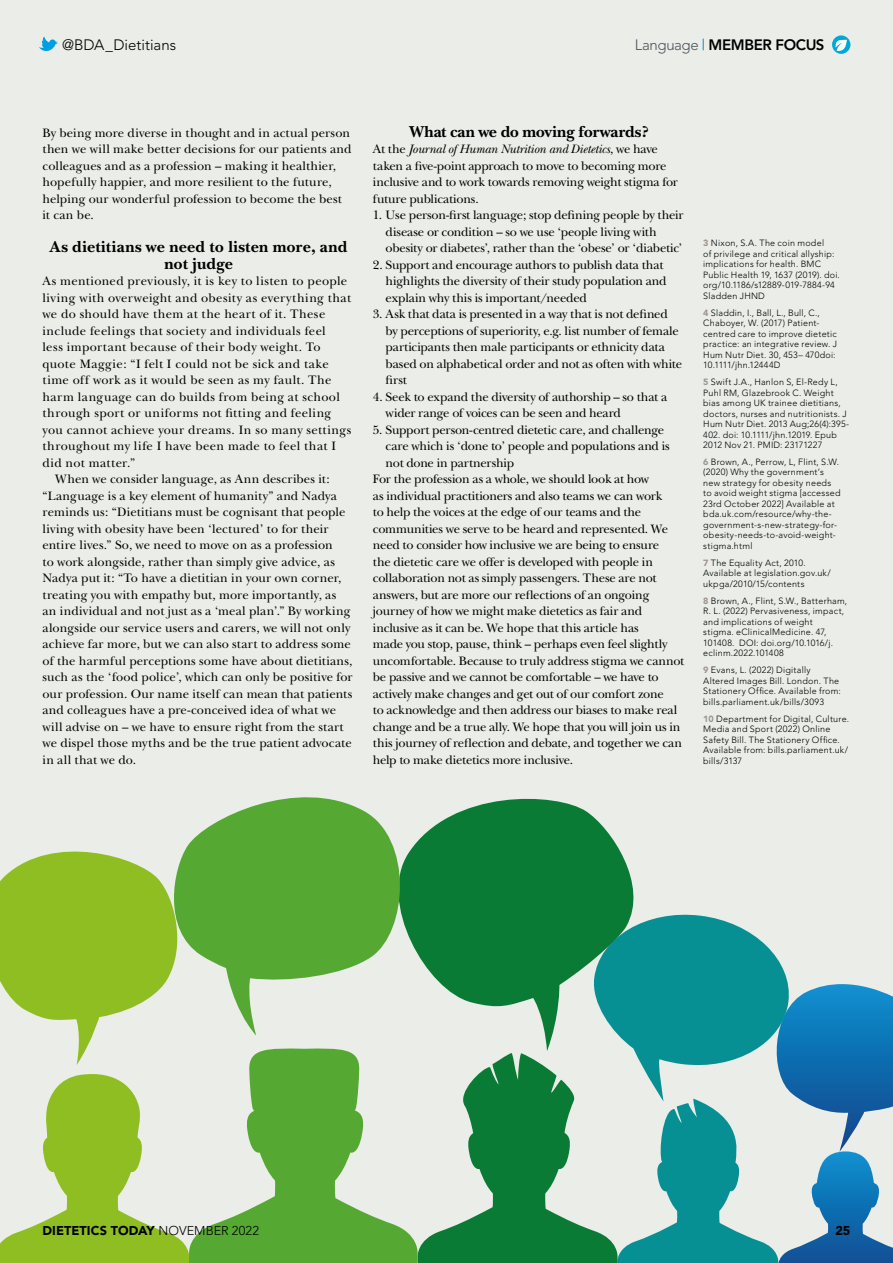
<style>
.page{position:relative;width:893px;height:1263px;background:#eaede8}
.page>*{position:absolute;margin:0;border:0;box-sizing:border-box;transform-origin:0 0}
.t1{font:700 16.5px/16.5px "New Baskerville";letter-spacing:.005em;color:#000;text-align:center}
.t2{font:800 15px "Avenir";letter-spacing:-.025em;color:#000}
.t3{font:300 15px "Avenir";color:#000}
.t4{font:12.75px/16.5px "New Baskerville";color:#000}
.t5{font:12.75px/16.5px "New Baskerville";letter-spacing:-.02em;color:#000}
.t6{font:12.75px "New Baskerville";letter-spacing:.03em;color:#000}
.t7{font:12.75px "New Baskerville";letter-spacing:.025em;color:#000}
.t8{font:12.75px "New Baskerville";letter-spacing:.035em;color:#000}
.t9{font:12.75px "New Baskerville";letter-spacing:.02em;color:#000}
.t10{font:12.75px "New Baskerville";letter-spacing:-.025em;color:#000}
.t11{font:900 12.75px "Avenir";letter-spacing:.005em;color:#000}
.t12{font:300 9px/10.5px "Avenir";letter-spacing:.025em;color:#000}
.s1{font-weight:300;color:#50535a}
.s2{font-weight:500;color:#00a8d7}
.s3{font-style:italic}
.s4{font-weight:900;color:#9f958f}
.s5{font-weight:300}
</style>
<div class="page">
<svg style="left:0;top:851px;width:188px;height:412px"></svg>
<svg style="left:419px;top:914px;width:474px;height:349px"></svg>
<svg style="left:413px;top:798px;width:237px;height:253px;fill:#097b35"></svg>
<svg style="left:188px;top:1048px;width:231px;height:215px;fill:#55a932"></svg>
<svg style="left:162px;top:797px;width:251px;height:239px;fill:#55a932"></svg>
<svg style="left:39px;top:37px;width:19px;height:14px"></svg>
<svg style="left:832px;top:35px;width:18px;height:19px"></svg>
<svg style="left:835px;top:40px;width:12px;height:11px"></svg>
<p class="t3" style="left:62px;top:36px;width:116px">@BDA_Dietitians</p>
<p class="t2" style="left:635px;top:36px;width:191px"><span class="s1">Language</span> <span class="s2">|</span> MEMBER FOCUS</p>
<p class="t4" style="left:43px;top:124px;width:311px">By being more diverse in thought and in actual person then we will make better decisions for our patients and colleagues and as a profession – making it healthier, hopefully happier, and more resilient to the future, helping our wonderful profession to become the best it can be.</p>
<p class="t1" style="left:50px;top:238px;width:299px">As dietitians we need to listen more, and not judge</p>
<p class="t7" style="left:43px;top:273px;width:306px">As mentioned previously, it is key to listen to people</p>
<p class="t6" style="left:43px;top:290px;width:310px">living with overweight and obesity as everything that</p>
<p class="t9" style="left:43px;top:306px;width:284px">we do should have them at the heart of it. These</p>
<p class="t6" style="left:43px;top:323px;width:285px">include feelings that society and individuals feel</p>
<p class="t6" style="left:43px;top:339px;width:280px">less important because of their body weight. To</p>
<p class="t9" style="left:43px;top:356px;width:288px">quote Maggie: “I felt I could not be sick and take</p>
<p class="t7" style="left:43px;top:372px;width:290px">time off work as it would be seen as my fault. The</p>
<p class="t8" style="left:43px;top:389px;width:299px">harm language can do builds from being at school</p>
<p class="t6" style="left:43px;top:405px;width:290px">through sport or uniforms not fitting and feeling</p>
<p class="t8" style="left:43px;top:422px;width:310px">you cannot achieve your dreams. In so many settings</p>
<p class="t7" style="left:43px;top:438px;width:295px">throughout my life I have been made to feel that I</p>
<p class="t7" style="left:43px;top:455px;width:94px">did not matter.”</p>
<p class="t4" style="left:55px;top:471px;width:276px">When we consider language, as Ann describes it:</p>
<p class="t4" style="left:43px;top:487px;width:296px">“Language is a key element of humanity” and Nadya</p>
<p class="t4" style="left:43px;top:504px;width:305px">reminds us: “Dietitians must be cognisant that people</p>
<p class="t4" style="left:43px;top:520px;width:288px">living with obesity have been ‘lectured’ to for their</p>
<p class="t4" style="left:43px;top:537px;width:292px">entire lives.” So, we need to move on as a profession</p>
<p class="t4" style="left:43px;top:553px;width:294px">to work alongside, rather than simply give advice, as</p>
<p class="t4" style="left:43px;top:570px;width:301px">Nadya put it: “To have a dietitian in your own corner,</p>
<p class="t4" style="left:43px;top:586px;width:295px">treating you with empathy but, more importantly, as</p>
<p class="t4" style="left:43px;top:603px;width:309px">an individual and not just as a ‘meal plan’.” By working</p>
<p class="t4" style="left:43px;top:619px;width:309px">alongside our service users and carers, we will not only</p>
<p class="t4" style="left:43px;top:636px;width:310px">achieve far more, but we can also start to address some</p>
<p class="t4" style="left:43px;top:652px;width:312px">of the harmful perceptions some have about dietitians,</p>
<p class="t4" style="left:43px;top:669px;width:312px">such as the ‘food police’, which can only be positive for</p>
<p class="t4" style="left:43px;top:685px;width:311px">our profession. Our name itself can mean that patients</p>
<p class="t4" style="left:43px;top:702px;width:295px">and colleagues have a pre-conceived idea of what we</p>
<p class="t4" style="left:43px;top:718px;width:303px">will advise on – we have to ensure right from the start</p>
<p class="t4" style="left:43px;top:735px;width:311px">we dispel those myths and be the true patient advocate</p>
<p class="t4" style="left:43px;top:751px;width:95px">in all that we do.</p>
<p class="t1" style="left:409px;top:123px;width:241px">What can we do moving forwards?</p>
<p class="t5" style="left:373px;top:141px;width:307px">At the <span class="s3">Journal of Human Nutrition and Dietetics</span>, we have taken a five-point approach to move to becoming more inclusive and to work towards removing weight stigma for future publications.</p>
<p class="t4" style="left:386px;top:207px;width:300px;text-indent:-13px">1. Use person-first language; stop defining people by their disease or condition – so we use ‘people living with obesity or diabetes’, rather than the ‘obese’ or ‘diabetic’</p>
<p class="t4" style="left:386px;top:256px;width:282px;text-indent:-13px">2. Support and encourage authors to publish data that highlights the diversity of their study population and explain why this is important/needed</p>
<p class="t4" style="left:386px;top:306px;width:298px;text-indent:-13px">3. Ask that data is presented in a way that is not defined by perceptions of superiority, e.g. list number of female participants then male participants or ethnicity data based on alphabetical order and not as often with white first</p>
<p class="t4" style="left:386px;top:388px;width:283px;text-indent:-13px">4. Seek to expand the diversity of authorship – so that a wider range of voices can be seen and heard</p>
<p class="t5" style="left:373px;top:421px;width:293px">5. Support person-centred dietetic care, and challenge</p>
<p class="t4" style="left:386px;top:438px;width:286px">care which is ‘done to’ people and populations and is</p>
<p class="t10" style="left:386px;top:455px;width:130px">not done in partnership</p>
<p class="t10" style="left:373px;top:471px;width:278px">For the profession as a whole, we should look at how</p>
<p class="t4" style="left:373px;top:487px;width:291px">as individual practitioners and also teams we can work</p>
<p class="t5" style="left:373px;top:504px;width:270px">to help the voices at the edge of our teams and the</p>
<p class="t5" style="left:373px;top:520px;width:297px">communities we serve to be heard and represented. We</p>
<p class="t5" style="left:373px;top:537px;width:288px">need to consider how inclusive we are being to ensure</p>
<p class="t5" style="left:373px;top:553px;width:282px">the dietetic care we offer is developed with people in</p>
<p class="t4" style="left:373px;top:570px;width:285px">collaboration not as simply passengers. These are not</p>
<p class="t5" style="left:373px;top:586px;width:278px">answers, but are more our reflections of an ongoing</p>
<p class="t5" style="left:373px;top:603px;width:271px">journey of how we might make dietetics as fair and</p>
<p class="t4" style="left:373px;top:619px;width:267px">inclusive as it can be. We hope that this article has</p>
<p class="t4" style="left:373px;top:636px;width:296px">made you stop, pause, think – perhaps even feel slightly</p>
<p class="t4" style="left:373px;top:652px;width:313px">uncomfortable. Because to truly address stigma we cannot</p>
<p class="t4" style="left:373px;top:669px;width:287px">be passive and we cannot be comfortable – we have to</p>
<p class="t5" style="left:373px;top:685px;width:292px">actively make changes and get out of our comfort zone</p>
<p class="t4" style="left:373px;top:702px;width:306px">to acknowledge and then address our biases to make real</p>
<p class="t4" style="left:373px;top:718px;width:309px">change and be a true ally. We hope that you will join us in</p>
<p class="t5" style="left:373px;top:735px;width:311px">this journey of reflection and debate, and together we can</p>
<p class="t5" style="left:373px;top:751px;width:202px">help to make dietetics more inclusive.</p>
<p class="t12" style="left:703px;top:238px;width:138px"><span class="s4">3</span> Nixon, S.A. The coin model<br>of privilege and critical allyship: implications for health. BMC<br>Public Health 19, 1637 (2019). doi. org/10.1186/s12889-019-7884-94<br>Sladden JHND</p>
<p class="t12" style="left:703px;top:307px;width:135px"><span class="s4">4</span> Sladdin, I., Ball, L., Bull, C.,<br>Chaboyer, W. (2017) Patient&shy;centred care to improve dietetic practice: an integrative review. J<br>Hum Nutr Diet. 30, 453– 470doi:<br>10.1111/jhn.12444D</p>
<p class="t12" style="left:703px;top:377px;width:147px"><span class="s4">5</span> Swift J.A., Hanlon S, El-Redy L, Puhl RM, Glazebrook C. Weight bias among UK trainee dietitians, doctors, nurses and nutritionists. J Hum Nutr Diet. 2013 Aug;26(4):395- 402. doi: 10.1111/jhn.12019. Epub 2012 Nov 21. PMID: 23171227</p>
<p class="t12" style="left:703px;top:457px;width:139px"><span class="s4">6</span> Brown, A., Perrow, L, Flint, S.W. (2020) Why the government’s new strategy for obesity needs to avoid weight stigma [accessed<br>23rd October 2022] Available at bda.uk.com/resource/why-the&shy;government-s-new-strategy-for&shy;obesity-needs-to-avoid-weight&shy;stigma.html</p>
<p class="t12" style="left:703px;top:557px;width:129px"><span class="s4">7</span> The Equality Act, 2010.<br>Available at legislation.gov.uk/ ukpga/2010/15/contents</p>
<p class="t12" style="left:703px;top:595px;width:145px"><span class="s4">8</span> Brown, A., Flint, S.W., Batterham,<br>R. L. (2022) Pervasiveness, impact, and implications of weight<br>stigma. eClinicalMedicine. 47,<br>101408. DOI: doi.org/10.1016/j. eclinm.2022.101408</p>
<p class="t12" style="left:703px;top:665px;width:139px"><span class="s4">9</span> Evans, L. (2022) Digitally Altered Images Bill. London. The Stationery Office. Available from: bills.parliament.uk/bills/3093</p>
<p class="t12" style="left:703px;top:713px;width:147px"><span class="s4">10</span> Department for Digital, Culture.<br>Media and Sport (2022) Online<br>Safety Bill. The Stationery Office.<br>Available from: bills.parliament.uk/ bills/3137</p>
<p class="t11" style="left:43px;top:1222px;width:218px">DIETETICS TODAY <span class="s5">NOVEMBER 2022</span></p>
<p class="t11" style="left:835px;top:1222px;width:17px">25</p>
</div>
